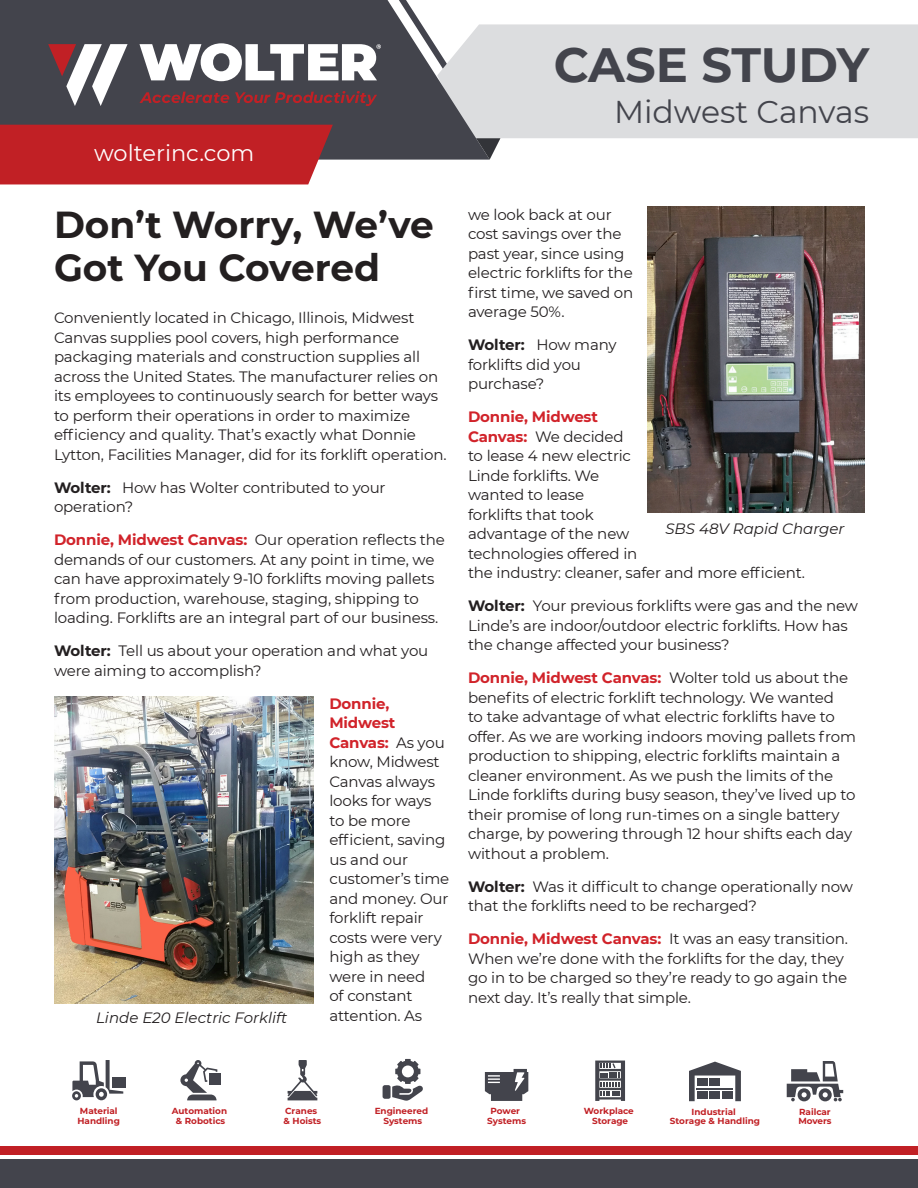
<style>
.page{position:relative;width:918px;height:1188px;background:#fff}
.page>*{position:absolute;margin:0;border:0;box-sizing:border-box;transform-origin:0 0}
.t1{font:700 48px "Montserrat";letter-spacing:-.01em;color:#43444c}
.t2{font:700 37.5px/43.5px "Montserrat";color:#231f20}
.t3{font:31.5px "Montserrat";color:#43444c}
.t4{font:22.5px "Montserrat";color:#fff}
.t5{font:15px/19.5px "Montserrat";letter-spacing:-.01em;color:#231f20}
.t6{font:italic 15px "Montserrat";color:#231f20}
.t7{font:700 8.85px/9.8px "Montserrat";color:#c12025;text-align:center}
.s1{font-weight:700}
.s2{font-weight:700;color:#d1232a}
</style>
<div class="page">
<div style="left:500px;top:24px;width:418px;height:114px;background:#dcdddf"></div>
<svg style="left:0;top:0;width:500px;height:184px"></svg>
<div style="left:0;top:1160px;width:918px;height:28px;background:#43444c"></div>
<div style="left:0;top:1146px;width:918px;height:9px;background:#c12025"></div>
<div style="left:112px;top:1077px;width:13px;height:11px;background:#43444c"></div>
<svg style="left:72px;top:1060px;width:51px;height:40px"></svg>
<div style="left:209px;top:1073px;width:12px;height:12px;background:#43444c"></div>
<svg style="left:180px;top:1060px;width:37px;height:40px"></svg>
<svg style="left:288px;top:1060px;width:29px;height:40px"></svg>
<svg style="left:383px;top:1059px;width:40px;height:42px"></svg>
<svg style="left:485px;top:1069px;width:43px;height:32px"></svg>
<svg style="left:595px;top:1061px;width:30px;height:40px"></svg>
<svg style="left:689px;top:1062px;width:52px;height:39px"></svg>
<div style="left:697px;top:1091px;width:10px;height:8px;background:#43444c"></div>
<div style="left:709px;top:1091px;width:11px;height:8px;background:#43444c"></div>
<div style="left:722px;top:1091px;width:11px;height:8px;background:#43444c"></div>
<div style="left:697px;top:1078px;width:10px;height:8px;background:#43444c"></div>
<div style="left:709px;top:1078px;width:11px;height:8px;background:#43444c"></div>
<hr style="left:697px;top:1088px;width:36px;height:2px;background:#43444c">
<svg style="left:787px;top:1061px;width:56px;height:40px"></svg>
<img style="left:648px;top:207px;width:216px;height:305px">
<img style="left:54px;top:697px;width:260px;height:307px">
<p class="t4" style="left:94px;top:138px;width:162px">wolterinc.com</p>
<p class="t2" style="left:54px;top:201px;width:381px">Don’t Worry, We’ve<br>Got You Covered</p>
<p class="t5" style="left:54px;top:308px;width:394px">Conveniently located in Chicago, Illinois, Midwest Canvas supplies pool covers, high performance packaging materials and construction supplies all across the United States. The manufacturer relies on its employees to continuously search for better ways to perform their operations in order to maximize efficiency and quality. That’s exactly what Donnie Lytton, Facilities Manager, did for its forklift operation.</p>
<p class="t5" style="left:54px;top:477px;width:333px"><span class="s1">Wolter:</span> How has Wolter contributed to your operation?</p>
<p class="t5" style="left:54px;top:530px;width:393px"><span class="s2">Donnie, Midwest Canvas:</span> Our operation reflects the demands of our customers. At any point in time, we can have approximately 9-10 forklifts moving pallets from production, warehouse, staging, shipping to loading. Forklifts are an integral part of our business.</p>
<p class="t5" style="left:54px;top:641px;width:376px"><span class="s1">Wolter:</span> Tell us about your operation and what you were aiming to accomplish?</p>
<p class="t5" style="left:329px;top:693px;width:121px"><span class="s2">Donnie,<br>Midwest<br>Canvas:</span> As you know, Midwest<br>Canvas always looks for ways to be more efficient, saving us and our customer’s time and money. Our forklift repair costs were very high as they were in need<br>of constant attention. As</p>
<p class="t6" style="left:96px;top:1007px;width:193px">Linde E20 Electric Forklift</p>
<p class="t1" style="left:554px;top:30px;width:317px">CASE STUDY</p>
<p class="t3" style="left:614px;top:90px;width:257px">Midwest Canvas</p>
<p class="t5" style="left:468px;top:204px;width:167px">we look back at our cost savings over the past year, since using electric forklifts for the first time, we saved on average 50%.</p>
<p class="t5" style="left:468px;top:335px;width:150px"><span class="s1">Wolter:</span> How many forklifts did you purchase?</p>
<p class="t5" style="left:468px;top:407px;width:339px"><span class="s2">Donnie, Midwest<br>Canvas:</span> We decided<br>to lease 4 new electric<br>Linde forklifts. We<br>wanted to lease<br>forklifts that took<br>advantage of the new<br>technologies offered in<br>the industry: cleaner, safer and more efficient.</p>
<p class="t5" style="left:468px;top:596px;width:392px"><span class="s1">Wolter:</span> Your previous forklifts were gas and the new<br>Linde’s are indoor/outdoor electric forklifts. How has the change affected your business?</p>
<p class="t5" style="left:468px;top:668px;width:389px"><span class="s2">Donnie, Midwest Canvas:</span> Wolter told us about the benefits of electric forklift technology. We wanted<br>to take advantage of what electric forklifts have to offer. As we are working indoors moving pallets from production to shipping, electric forklifts maintain a cleaner environment. As we push the limits of the Linde forklifts during busy season, they’ve lived up to their promise of long run-times on a single battery charge, by powering through 12 hour shifts each day without a problem.</p>
<p class="t5" style="left:468px;top:876px;width:387px"><span class="s1">Wolter:</span> Was it difficult to change operationally now that the forklifts need to be recharged?</p>
<p class="t5" style="left:468px;top:929px;width:381px"><span class="s2">Donnie, Midwest Canvas:</span> It was an easy transition.<br>When we’re done with the forklifts for the day, they go in to be charged so they’re ready to go again the next day. It’s really that simple.</p>
<p class="t6" style="left:665px;top:518px;width:181px">SBS 48V Rapid Charger</p>
<p class="t7" style="left:78px;top:1106px;width:44px;text-align:left">Material<br>Handling</p>
<p class="t7" style="left:172px;top:1106px;width:57px">Automation &amp; Robotics</p>
<p class="t7" style="left:284px;top:1106px;width:39px;text-align:left">Cranes &amp; Hoists</p>
<p class="t7" style="left:375px;top:1106px;width:55px">Engineered<br>Systems</p>
<p class="t7" style="left:487px;top:1106px;width:40px">Power<br>Systems</p>
<p class="t7" style="left:584px;top:1106px;width:51px">Workplace<br>Storage</p>
<p class="t7" style="left:670px;top:1106px;width:91px">Industrial<br>Storage &amp; Handling</p>
<p class="t7" style="left:798px;top:1106px;width:35px;text-align:left">Railcar<br>Movers</p>
</div>
